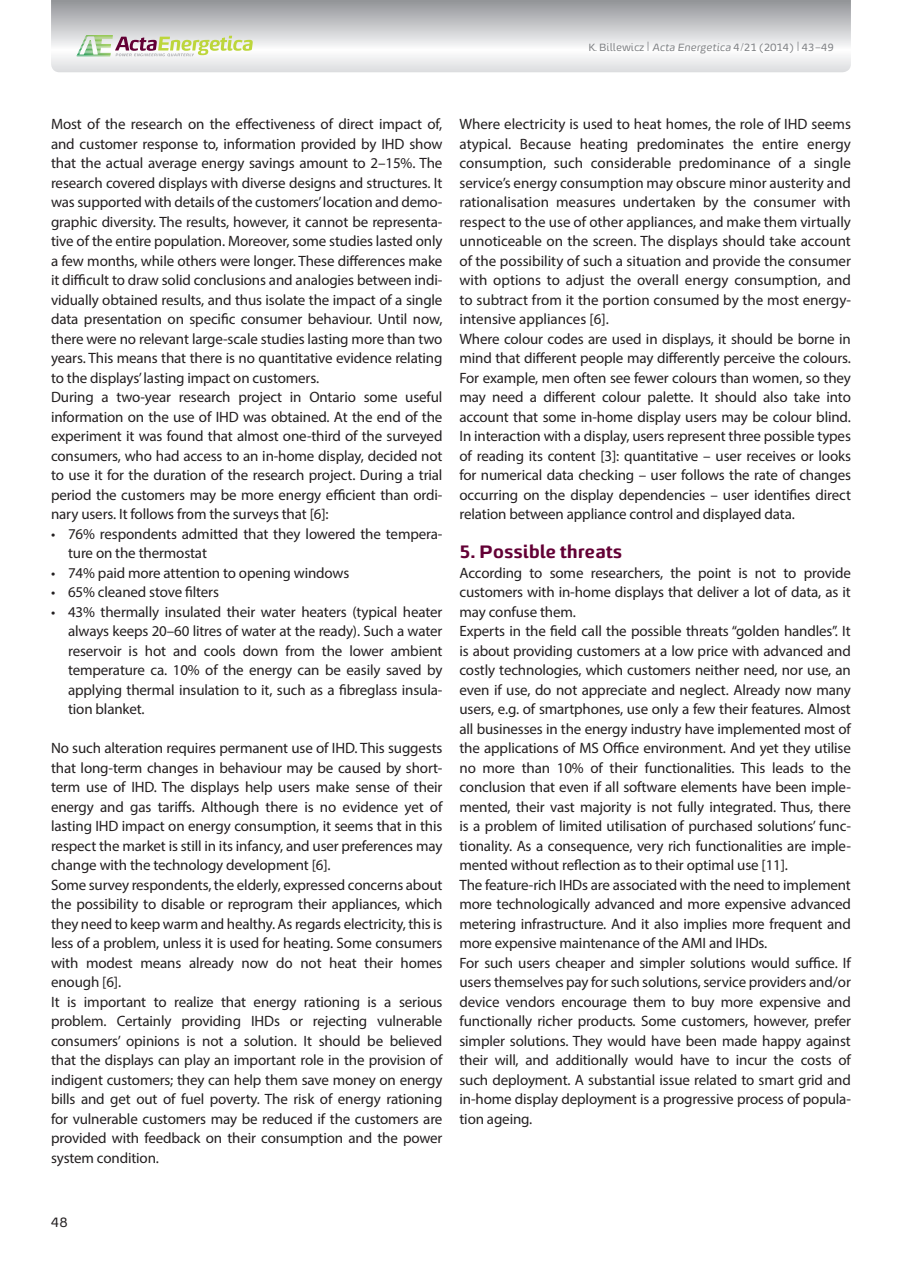
<style>
.page{position:relative;width:902px;height:1263px;background:#fff}
.page>*{position:absolute;margin:0;border:0;box-sizing:border-box;transform-origin:0 0}
.t1{font:700 18px "Energa";letter-spacing:-.01em;color:#630035}
.t2{font:15px/19.5px "Myriad Pro";letter-spacing:-.01em;color:#231f20}
.t3{font:13.5px "Energa";color:#231f20}
.t4{font:10.5px "Energa";letter-spacing:-.01em;color:#808285}
.s1{font-size:13.5px}
.s2{font-style:italic}
</style>
<div class="page">
<svg style="left:51px;top:0;width:799px;height:72px"></svg>
<svg style="left:76px;top:35px;width:177px;height:21px"></svg>
<p class="t4" style="left:588px;top:41px;width:247px">K. Billewicz <span class="s1">|</span> <span class="s2">Acta Energetica</span> 4/21 (2014) <span class="s1">|</span> 43–49</p>
<p class="t2" style="left:51px;top:114px;width:393px">Most of the research on the effectiveness of direct impact of, and customer response to, information provided by IHD show that the actual average energy savings amount to 2–15%. The research covered displays with diverse designs and structures. It was supported with details of the customers’ location and demo&shy;graphic diversity. The results, however, it cannot be representa&shy;tive of the entire population. Moreover, some studies lasted only a few months, while others were longer. These differences make it difficult to draw solid conclusions and analogies between indi&shy;vidually obtained results, and thus isolate the impact of a single data presentation on specific consumer behaviour. Until now, there were no relevant large-scale studies lasting more than two years. This means that there is no quantitative evidence relating to the displays’ lasting impact on customers.<br>During a two-year research project in Ontario some useful information on the use of IHD was obtained. At the end of the experiment it was found that almost one-third of the surveyed consumers, who had access to an in-home display, decided not to use it for the duration of the research project. During a trial period the customers may be more energy efficient than ordi&shy;nary users. It follows from the surveys that [6]:</p>
<p class="t2" style="left:68px;top:524px;width:376px;text-indent:-17px">• 76% respondents admitted that they lowered the tempera&shy;ture on the thermostat</p>
<p class="t2" style="left:51px;top:563px;width:300px">• 74% paid more attention to opening windows</p>
<p class="t2" style="left:51px;top:582px;width:169px">• 65% cleaned stove filters</p>
<p class="t2" style="left:68px;top:602px;width:376px;text-align:justify;text-indent:-17px">• 43% thermally insulated their water heaters (typical heater always keeps 20–60 litres of water at the ready). Such a water reservoir is hot and cools down from the lower ambient temperature ca. 10% of the energy can be easily saved by applying thermal insulation to it, such as a fibreglass insula&shy;tion blanket.</p>
<p class="t2" style="left:51px;top:738px;width:393px">No such alteration requires permanent use of IHD. This suggests that long-term changes in behaviour may be caused by short&shy;term use of IHD. The displays help users make sense of their energy and gas tariffs. Although there is no evidence yet of lasting IHD impact on energy consumption, it seems that in this respect the market is still in its infancy, and user preferences may change with the technology development [6].<br>Some survey respondents, the elderly, expressed concerns about the possibility to disable or reprogram their appliances, which they need to keep warm and healthy. As regards electricity, this is less of a problem, unless it is used for heating. Some consumers with modest means already now do not heat their homes enough [6].<br>It is important to realize that energy rationing is a serious problem. Certainly providing IHDs or rejecting vulnerable consumers’ opinions is not a solution. It should be believed that the displays can play an important role in the provision of indigent customers; they can help them save money on energy bills and get out of fuel poverty. The risk of energy rationing for vulnerable customers may be reduced if the customers are provided with feedback on their consumption and the power system condition.</p>
<p class="t2" style="left:459px;top:114px;width:393px">Where electricity is used to heat homes, the role of IHD seems atypical. Because heating predominates the entire energy consumption, such considerable predominance of a single service’s energy consumption may obscure minor austerity and rationalisation measures undertaken by the consumer with respect to the use of other appliances, and make them virtually unnoticeable on the screen. The displays should take account of the possibility of such a situation and provide the consumer with options to adjust the overall energy consumption, and to subtract from it the portion consumed by the most energy&shy;intensive appliances [6].<br>Where colour codes are used in displays, it should be borne in mind that different people may differently perceive the colours.<br>For example, men often see fewer colours than women, so they may need a different colour palette. It should also take into account that some in-home display users may be colour blind.<br>In interaction with a display, users represent three possible types of reading its content [3]: quantitative – user receives or looks for numerical data checking – user follows the rate of changes occurring on the display dependencies – user identifies direct relation between appliance control and displayed data.</p>
<p class="t1" style="left:459px;top:539px;width:164px">5. Possible threats</p>
<p class="t2" style="left:459px;top:563px;width:393px">According to some researchers, the point is not to provide customers with in-home displays that deliver a lot of data, as it may confuse them.<br>Experts in the field call the possible threats “golden handles”. It is about providing customers at a low price with advanced and costly technologies, which customers neither need, nor use, an even if use, do not appreciate and neglect. Already now many users, e.g. of smartphones, use only a few their features. Almost all businesses in the energy industry have implemented most of the applications of MS Office environment. And yet they utilise no more than 10% of their functionalities. This leads to the conclusion that even if all software elements have been imple&shy;mented, their vast majority is not fully integrated. Thus, there is a problem of limited utilisation of purchased solutions’ func&shy;tionality. As a consequence, very rich functionalities are imple&shy;mented without reflection as to their optimal use [11].<br>The feature-rich IHDs are associated with the need to implement more technologically advanced and more expensive advanced metering infrastructure. And it also implies more frequent and more expensive maintenance of the AMI and IHDs.<br>For such users cheaper and simpler solutions would suffice. If users themselves pay for such solutions, service providers and/ or device vendors encourage them to buy more expensive and functionally richer products. Some customers, however, prefer simpler solutions. They would have been made happy against their will, and additionally would have to incur the costs of such deployment. A substantial issue related to smart grid and in-home display deployment is a progressive process of popula&shy;tion ageing.</p>
<p class="t3" style="left:51px;top:1213px;width:18px">48</p>
</div>
